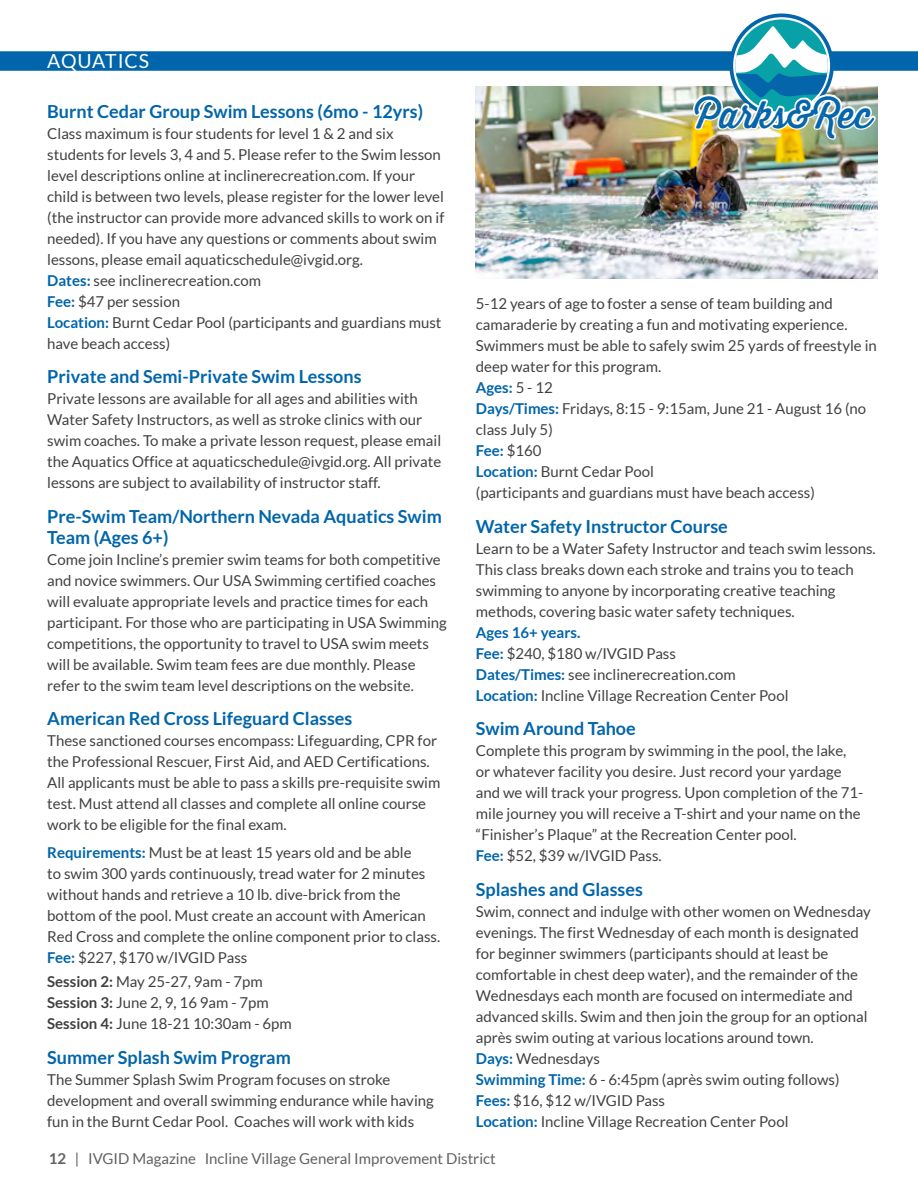
<style>
.page{position:relative;width:918px;height:1188px;background:#fff}
.page>*{position:absolute;margin:0;border:0;box-sizing:border-box;transform-origin:0 0}
.t1{font:37.2px "Thirsty Rough Reg";color:#0565aa}
.t2{font:19.5px "Lato";letter-spacing:.05em;color:#fff}
.t3{font:700 18px/21px "Lato";color:#0065aa}
.t4{font:15px/21px "Lato";color:#414042}
.t5{font:15px "Lato";color:#606163}
.s1{font-weight:700;color:#0065aa}
.s2{font-weight:700}
</style>
<div class="page">
<img style="left:476px;top:86px;width:402px;height:193px">
<div style="left:0;top:51px;width:918px;height:20px;background:#0065aa"></div>
<img style="left:691px;top:14px;width:186px;height:163px">
<h2 class="t2" style="left:47px;top:50px;width:104px">AQUATICS</h2>
<p class="t3" style="left:47px;top:101px;width:377px">Burnt Cedar Group Swim Lessons (6mo - 12yrs)</p>
<p class="t4" style="left:47px;top:123px;width:399px">Class maximum is four students for level 1 &amp; 2 and six students for levels 3, 4 and 5. Please refer to the Swim lesson level descriptions online at inclinerecreation.com. If your child is between two levels, please register for the lower level (the instructor can provide more advanced skills to work on if needed). If you have any questions or comments about swim lessons, please email aquaticschedule@ivgid.org.<br><span class="s1">Dates:</span> see inclinerecreation.com<br><span class="s1">Fee:</span> $47 per session<br><span class="s1">Location:</span> Burnt Cedar Pool (participants and guardians must have beach access)</p>
<p class="t3" style="left:47px;top:366px;width:316px">Private and Semi-Private Swim Lessons</p>
<p class="t4" style="left:47px;top:388px;width:396px">Private lessons are available for all ages and abilities with Water Safety Instructors, as well as stroke clinics with our swim coaches. To make a private lesson request, please email the Aquatics Office at aquaticschedule@ivgid.org. All private lessons are subject to availability of instructor staff.</p>
<p class="t3" style="left:47px;top:506px;width:396px">Pre-Swim Team/Northern Nevada Aquatics Swim<br>Team (Ages 6+)</p>
<p class="t4" style="left:47px;top:549px;width:401px">Come join Incline’s premier swim teams for both competitive and novice swimmers. Our USA Swimming certified coaches will evaluate appropriate levels and practice times for each participant. For those who are participating in USA Swimming competitions, the opportunity to travel to USA swim meets will be available. Swim team fees are due monthly. Please refer to the swim team level descriptions on the website.</p>
<p class="t3" style="left:47px;top:708px;width:307px">American Red Cross Lifeguard Classes</p>
<p class="t4" style="left:47px;top:730px;width:395px">These sanctioned courses encompass: Lifeguarding, CPR for the Professional Rescuer, First Aid, and AED Certifications.<br>All applicants must be able to pass a skills pre-requisite swim test. Must attend all classes and complete all online course work to be eligible for the final exam.</p>
<p class="t4" style="left:47px;top:842px;width:394px"><span class="s1">Requirements:</span> Must be at least 15 years old and be able<br>to swim 300 yards continuously, tread water for 2 minutes without hands and retrieve a 10 lb. dive-brick from the bottom of the pool. Must create an account with American Red Cross and complete the online component prior to class.<br><span class="s1">Fee:</span> $227, $170 w/IVGID Pass</p>
<p class="t4" style="left:47px;top:971px;width:246px"><span class="s2">Session 2:</span> May 25-27, 9am - 7pm<br><span class="s2">Session 3:</span> June 2, 9, 16 9am - 7pm<br><span class="s2">Session 4:</span> June 18-21 10:30am - 6pm</p>
<p class="t3" style="left:47px;top:1047px;width:245px">Summer Splash Swim Program</p>
<p class="t4" style="left:47px;top:1069px;width:388px">The Summer Splash Swim Program focuses on stroke development and overall swimming endurance while having fun in the Burnt Cedar Pool. Coaches will work with kids</p>
<h1 class="t1" style="left:695px;top:87px;width:179px">Parks&amp;Rec</h1>
<p class="t4" style="left:476px;top:293px;width:403px">5-12 years of age to foster a sense of team building and camaraderie by creating a fun and motivating experience.<br>Swimmers must be able to safely swim 25 yards of freestyle in deep water for this program.<br><span class="s1">Ages:</span> 5 - 12<br><span class="s1">Days/Times:</span> Fridays, 8:15 - 9:15am, June 21 - August 16 (no class July 5)<br><span class="s1">Fee:</span> $160<br><span class="s1">Location:</span> Burnt Cedar Pool<br>(participants and guardians must have beach access)</p>
<p class="t3" style="left:476px;top:516px;width:253px">Water Safety Instructor Course</p>
<p class="t4" style="left:476px;top:538px;width:401px">Learn to be a Water Safety Instructor and teach swim lessons.<br>This class breaks down each stroke and trains you to teach swimming to anyone by incorporating creative teaching methods, covering basic water safety techniques.</p>
<p class="t4" style="left:476px;top:622px;width:314px"><span class="s1">Ages 16+ years.<br>Fee:</span> $240, $180 w/IVGID Pass<br><span class="s1">Dates/Times:</span> see inclinerecreation.com <span class="s1">Location:</span> Incline Village Recreation Center Pool</p>
<p class="t3" style="left:476px;top:718px;width:161px">Swim Around Tahoe</p>
<p class="t4" style="left:476px;top:740px;width:389px">Complete this program by swimming in the pool, the lake, or whatever facility you desire. Just record your yardage and we will track your progress. Upon completion of the 71- mile journey you will receive a T-shirt and your name on the “Finisher’s Plaque” at the Recreation Center pool.<br><span class="s1">Fee:</span> $52, $39 w/IVGID Pass.</p>
<p class="t3" style="left:476px;top:879px;width:169px">Splashes and Glasses</p>
<p class="t4" style="left:476px;top:901px;width:396px">Swim, connect and indulge with other women on Wednesday evenings. The first Wednesday of each month is designated for beginner swimmers (participants should at least be comfortable in chest deep water), and the remainder of the Wednesdays each month are focused on intermediate and advanced skills. Swim and then join the group for an optional après swim outing at various locations around town.<br><span class="s1">Days:</span> Wednesdays<br><span class="s1">Swimming Time:</span> 6 - 6:45pm (après swim outing follows)<br><span class="s1">Fees:</span> $16, $12 w/IVGID Pass<br><span class="s1">Location:</span> Incline Village Recreation Center Pool</p>
<p class="t5" style="left:49px;top:1150px;width:448px"><span class="s2">12</span> | IVGID Magazine Incline Village General Improvement District</p>
</div>
